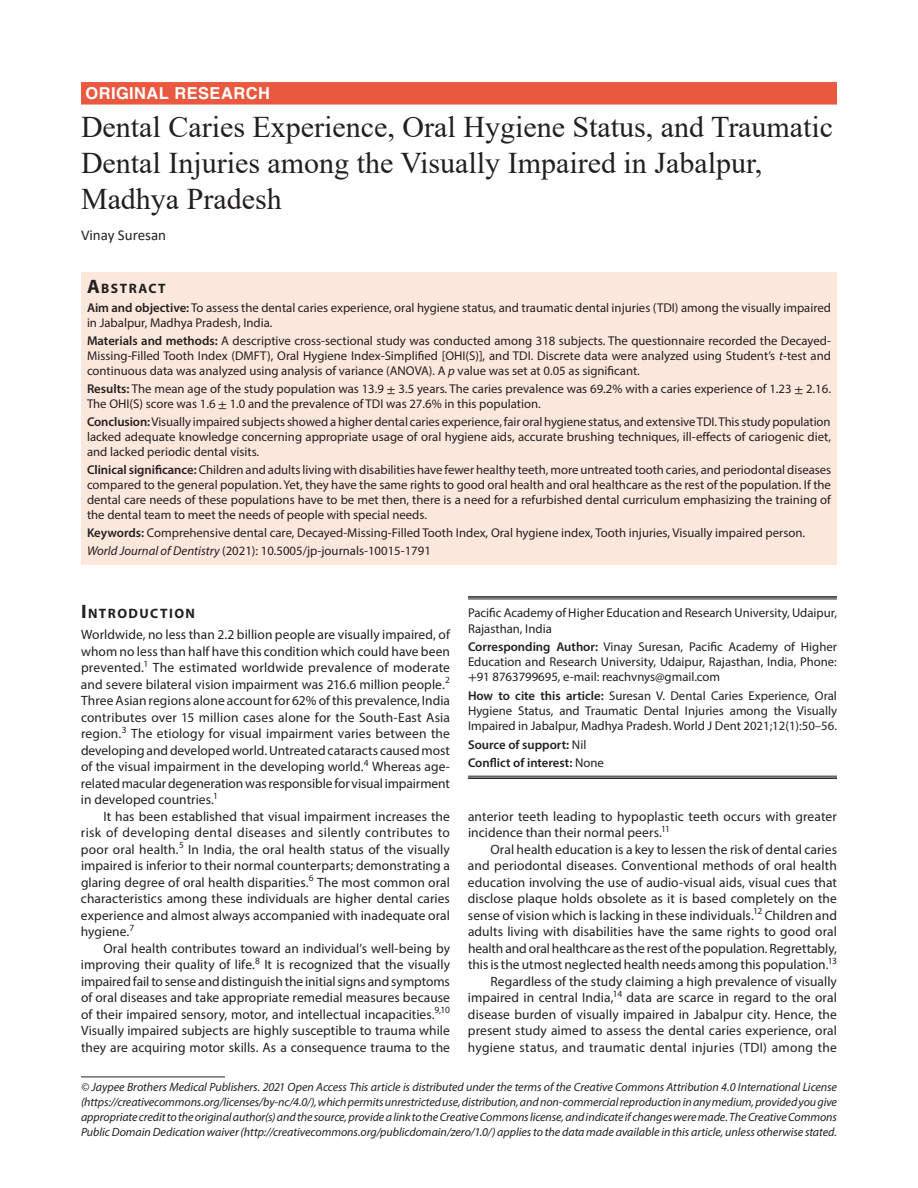
<style>
.page{position:relative;width:918px;height:1188px;background:#fff}
.page>*{position:absolute;margin:0;border:0;box-sizing:border-box;transform-origin:0 0}
.t1{font:30px/36px "Times New Roman";color:#231f20}
.t2{font:700 16.5px "Helvetica LT Std";letter-spacing:.025em;color:#fff}
.t3{font:15px "Calibri";color:#231f20}
.t4{font:700 13.65px "Myriad Pro";letter-spacing:.105em;color:#231f20}
.t5{font:13.5px/16.5px "Myriad Pro";letter-spacing:.005em;color:#231f20;text-align:justify}
.t6{font:12.75px/15px "Myriad Pro";color:#231f20;text-align:justify}
.t7{font:600 12.75px/18.3px "Myriad Pro";color:#231f20}
.t8{font:italic 12px/15px "Myriad Pro";letter-spacing:-.005em;color:#231f20;text-align:justify}
.s1{font-size:19.5px}
.s2{font-weight:600}
.s3{font-style:italic}
.s4{font-family:"STIX"}
.s5{font-weight:400}
</style>
<div class="page">
<div style="left:81px;top:82px;width:756px;height:23px;background:#e9583f"></div>
<div style="left:81px;top:272px;width:756px;height:26px;background:#fce7dc"></div>
<div style="left:81px;top:297px;width:756px;height:39px;background:#fce7dc"></div>
<div style="left:81px;top:330px;width:756px;height:54px;background:#fce7dc"></div>
<div style="left:81px;top:378px;width:756px;height:39px;background:#fce7dc"></div>
<div style="left:81px;top:411px;width:756px;height:54px;background:#fce7dc"></div>
<div style="left:81px;top:459px;width:756px;height:69px;background:#fce7dc"></div>
<div style="left:81px;top:522px;width:756px;height:24px;background:#fce7dc"></div>
<div style="left:81px;top:540px;width:756px;height:24px;background:#fce7dc"></div>
<hr style="left:468px;top:596px;width:369px;height:2px;background:#231f20">
<hr style="left:468px;top:599px;width:369px;height:1px;background:#231f20">
<hr style="left:468px;top:776px;width:369px;height:1px;background:#231f20">
<hr style="left:468px;top:777px;width:369px;height:2px;background:#231f20">
<hr style="left:81px;top:1077px;width:144px;height:1px;background:#231f20">
<p class="t2" style="left:86px;top:83px;width:186px">ORIGINAL RESEARCH</p>
<h1 class="t1" style="left:81px;top:108px;width:754px">Dental Caries Experience, Oral Hygiene Status, and Traumatic<br>Dental Injuries among the Visually Impaired in Jabalpur,<br>Madhya Pradesh</h1>
<p class="t3" style="left:81px;top:225px;width:87px">Vinay Suresan</p>
<p class="t4" style="left:87px;top:279px;width:80px"><span class="s1">A</span>BSTRACT</p>
<p class="t6" style="left:87px;top:300px;width:746px"><span class="s2">Aim and objective:</span> To assess the dental caries experience, oral hygiene status, and traumatic dental injuries (TDI) among the visually impaired in Jabalpur, Madhya Pradesh, India.</p>
<p class="t6" style="left:87px;top:333px;width:746px"><span class="s2">Materials and methods:</span> A descriptive cross-sectional study was conducted among 318 subjects. The questionnaire recorded the Decayed-Missing-Filled Tooth Index (DMFT), Oral Hygiene Index-Simplified [OHI(S)], and TDI. Discrete data were analyzed using Student’s <span class="s3">t</span>-test and continuous data was analyzed using analysis of variance (ANOVA). A <span class="s3">p</span> value was set at 0.05 as significant.</p>
<p class="t6" style="left:87px;top:381px;width:746px"><span class="s2">Results:</span> The mean age of the study population was 13.9 <span class="s4">±</span> 3.5 years. The caries prevalence was 69.2% with a caries experience of 1.23 <span class="s4">±</span> 2.16.<br>The OHI(S) score was 1.6 <span class="s4">±</span> 1.0 and the prevalence of TDI was 27.6% in this population.</p>
<p class="t6" style="left:87px;top:414px;width:746px"><span class="s2">Conclusion:</span> Visually impaired subjects showed a higher dental caries experience, fair oral hygiene status, and extensive TDI. This study population lacked adequate knowledge concerning appropriate usage of oral hygiene aids, accurate brushing techniques, ill-effects of cariogenic diet, and lacked periodic dental visits.</p>
<p class="t6" style="left:87px;top:462px;width:746px"><span class="s2">Clinical significance:</span> Children and adults living with disabilities have fewer healthy teeth, more untreated tooth caries, and periodontal diseases compared to the general population. Yet, they have the same rights to good oral health and oral healthcare as the rest of the population. If the dental care needs of these populations have to be met then, there is a need for a refurbished dental curriculum emphasizing the training of the dental team to meet the needs of people with special needs.</p>
<p class="t6" style="left:87px;top:524px;width:720px;line-height:18px"><span class="s2">Keywords:</span> Comprehensive dental care, Decayed-Missing-Filled Tooth Index, Oral hygiene index, Tooth injuries, Visually impaired person.<br><span class="s3">World Journal of Dentistry</span> (2021): 10.5005/jp-journals-10015-1791</p>
<p class="t4" style="left:81px;top:605px;width:116px"><span class="s1">I</span>NTRODUCTION</p>
<p class="t5" style="left:81px;top:626px;width:371px">Worldwide, no less than 2.2 billion people are visually impaired, of whom no less than half have this condition which could have been prevented.<sup>1</sup> The estimated worldwide prevalence of moderate and severe bilateral vision impairment was 216.6 million people.<sup>2<br></sup>Three Asian regions alone account for 62% of this prevalence, India contributes over 15 million cases alone for the South-East Asia region.<sup>3</sup> The etiology for visual impairment varies between the developing and developed world. Untreated cataracts caused most of the visual impairment in the developing world.<sup>4</sup> Whereas age&shy;related macular degeneration was responsible for visual impairment in developed countries.<sup>1</sup></p>
<p class="t5" style="left:81px;top:808px;width:371px;text-indent:23px">It has been established that visual impairment increases the risk of developing dental diseases and silently contributes to poor oral health.<sup>5</sup> In India, the oral health status of the visually impaired is inferior to their normal counterparts; demonstrating a glaring degree of oral health disparities.<sup>6</sup> The most common oral characteristics among these individuals are higher dental caries experience and almost always accompanied with inadequate oral hygiene.<sup>7</sup></p>
<p class="t5" style="left:81px;top:940px;width:371px;text-indent:23px">Oral health contributes toward an individual’s well-being by improving their quality of life.<sup>8</sup> It is recognized that the visually impaired fail to sense and distinguish the initial signs and symptoms of oral diseases and take appropriate remedial measures because of their impaired sensory, motor, and intellectual incapacities.<sup>9,10<br></sup>Visually impaired subjects are highly susceptible to trauma while they are acquiring motor skills. As a consequence trauma to the</p>
<p class="t6" style="left:468px;top:605px;width:370px">Pacific Academy of Higher Education and Research University, Udaipur,<br>Rajasthan, India</p>
<p class="t6" style="left:468px;top:639px;width:371px"><span class="s2">Corresponding Author:</span> Vinay Suresan, Pacific Academy of Higher Education and Research University, Udaipur, Rajasthan, India, Phone: <span class="s4">+</span>91 8763799695, e-mail: reachvnys@gmail.com</p>
<p class="t6" style="left:468px;top:688px;width:371px"><span class="s2">How to cite this article:</span> Suresan V. Dental Caries Experience, Oral Hygiene Status, and Traumatic Dental Injuries among the Visually Impaired in Jabalpur, Madhya Pradesh. World J Dent 2021;12(1):50–56.</p>
<p class="t7" style="left:468px;top:735px;width:137px">Source of support: <span class="s5">Nil<br></span>Conflict of interest: <span class="s5">None</span></p>
<p class="t5" style="left:468px;top:808px;width:370px">anterior teeth leading to hypoplastic teeth occurs with greater incidence than their normal peers.<sup>11</sup></p>
<p class="t5" style="left:468px;top:841px;width:371px;text-align:right">Oral health education is a key to lessen the risk of dental caries and periodontal diseases. Conventional methods of oral health education involving the use of audio-visual aids, visual cues that disclose plaque holds obsolete as it is based completely on the sense of vision which is lacking in these individuals.<sup>12</sup> Children and adults living with disabilities have the same rights to good oral health and oral healthcare as the rest of the population. Regrettably, this is the utmost neglected health needs among this population.<sup>13<br></sup>Regardless of the study claiming a high prevalence of visually impaired in central India,<sup>14</sup> data are scarce in regard to the oral disease burden of visually impaired in Jabalpur city. Hence, the present study aimed to assess the dental caries experience, oral hygiene status, and traumatic dental injuries (TDI) among the</p>
<p class="t8" style="left:81px;top:1079px;width:758px">© Jaypee Brothers Medical Publishers. 2021 Open Access This article is distributed under the terms of the Creative Commons Attribution 4.0 International License (https://creativecommons.org/licenses/by-nc/4.0/), which permits unrestricted use, distribution, and non-commercial reproduction in any medium, provided you give appropriate credit to the original author(s) and the source, provide a link to the Creative Commons license, and indicate if changes were made. The Creative Commons Public Domain Dedication waiver (http://creativecommons.org/publicdomain/zero/1.0/) applies to the data made available in this article, unless otherwise stated.</p>
</div>
